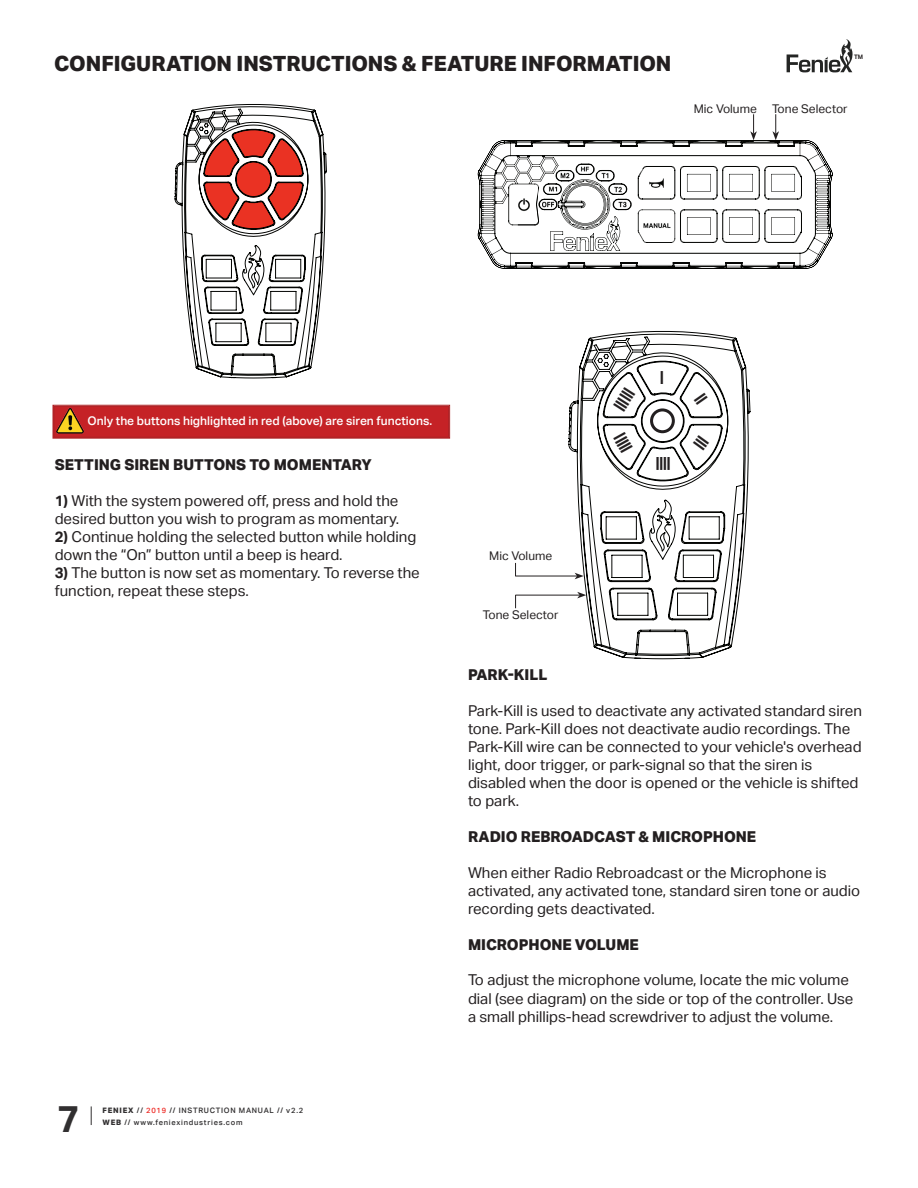
<style>
.page{position:relative;width:918px;height:1188px;background:#fff}
.page>*{position:absolute;margin:0;border:0;box-sizing:border-box;transform-origin:0 0}
.t1{font:700 37.5px "Aktiv Grotesk";color:#312f30}
.t2{font:800 21px "Aktiv Grotesk";color:#231f20}
.t3{font:500 18px "Aktiv Grotesk";color:#231f20}
.t4{font:15px/18px "Aktiv Grotesk";color:#231f20}
.t5{font:800 15px "Aktiv Grotesk";letter-spacing:-.005em;color:#231f20}
.t6{font:500 12px "Aktiv Grotesk";color:#fff}
.t7{font:12px "Aktiv Grotesk";color:#231f20}
.t8{font:500 7.5px "Aktiv Grotesk";letter-spacing:.1em;color:#312f30}
.t9{font:700 6.15px "Aktiv Grotesk";color:#231f20}
.s1{font-weight:700}
.s2{font-weight:800}
.s3{color:#ee2d28}
</style>
<div class="page">
<svg style="left:175px;top:104px;width:152px;height:274px"></svg>
<svg style="left:52px;top:405px;width:398px;height:34px;background:#c4262a"></svg>
<div style="left:54px;top:406px;width:395px;height:31px;border:1px solid #ae2326"></div>
<img style="left:55px;top:406px;width:32px;height:32px">
<svg style="left:478px;top:140px;width:355px;height:129px"></svg>
<img style="left:577px;top:165px;width:17px;height:9px">
<img style="left:641px;top:169px;width:32px;height:28px">
<img style="left:544px;top:184px;width:17px;height:10px">
<img style="left:557px;top:171px;width:17px;height:9px">
<img style="left:637px;top:209px;width:39px;height:34px">
<img style="left:540px;top:200px;width:17px;height:9px">
<img style="left:509px;top:183px;width:30px;height:43px">
<img style="left:518px;top:197px;width:21px;height:28px">
<img style="left:596px;top:171px;width:17px;height:9px">
<img style="left:609px;top:185px;width:17px;height:9px">
<img style="left:614px;top:200px;width:17px;height:9px">
<hr style="left:515px;top:595px;width:65px;height:1px;background:#231f20">
<svg style="left:568px;top:331px;width:183px;height:328px"></svg>
<hr style="left:515px;top:576px;width:62px;height:1px;background:#231f20">
<svg style="left:575px;top:573px;width:9px;height:6px"></svg>
<div style="left:650px;top:408px;width:25px;height:25px;border:3px solid #231f20;border-radius:50%"></div>
<svg style="left:504px;top:114px;width:303px;height:27px"></svg>
<svg style="left:515px;top:563px;width:1px;height:13px"></svg>
<svg style="left:515px;top:596px;width:1px;height:12px"></svg>
<svg style="left:91px;top:1106px;width:1px;height:19px"></svg>
<svg style="left:787px;top:39px;width:66px;height:33px"></svg>
<svg style="left:694px;top:393px;width:14px;height:12px"></svg>
<svg style="left:693px;top:435px;width:16px;height:15px"></svg>
<h2 class="t2" style="left:54px;top:50px;width:619px">CONFIGURATION INSTRUCTIONS &amp; FEATURE INFORMATION</h2>
<p class="t9" style="left:854px;top:53px;width:11px">TM</p>
<p class="t7" style="left:694px;top:102px;width:65px">Mic Volume</p>
<p class="t7" style="left:772px;top:102px;width:77px">Tone Selector</p>
<p class="t6" style="left:88px;top:414px;width:346px">Only the buttons highlighted in red (above) are siren functions.</p>
<p class="t5" style="left:55px;top:455px;width:319px">SETTING SIREN BUTTONS TO MOMENTARY</p>
<p class="t4" style="left:55px;top:491px;width:346px"><span class="s1">1)</span> With the system powered off, press and hold the desired button you wish to program as momentary.</p>
<p class="t4" style="left:55px;top:527px;width:363px"><span class="s1">2)</span> Continue holding the selected button while holding down the “On” button until a beep is heard.</p>
<p class="t4" style="left:55px;top:563px;width:367px"><span class="s1">3)</span> The button is now set as momentary. To reverse the function, repeat these steps.</p>
<p class="t7" style="left:489px;top:549px;width:65px">Mic Volume</p>
<p class="t7" style="left:483px;top:608px;width:77px">Tone Selector</p>
<p class="t3" style="left:610px;top:403px;width:25px;rotate:-57deg">IIIIII</p>
<p class="t3" style="left:619px;top:456px;width:21px;rotate:-119deg">IIIII</p>
<p class="t3" style="left:659px;top:367px;width:6px">I</p>
<p class="t3" style="left:671px;top:474px;width:17px;rotate:-180deg">IIII</p>
<h1 class="t1" style="left:58px;top:1097px;width:24px">7</h1>
<p class="t8" style="left:103px;top:1106px;width:202px"><span class="s2">FENIEX</span> // <span class="s3">2019</span> // INSTRUCTION MANUAL // v2.2</p>
<p class="t8" style="left:103px;top:1118px;width:141px"><span class="s2">WEB</span> // www.feniexindustries.com</p>
<p class="t5" style="left:468px;top:665px;width:81px">PARK-KILL</p>
<p class="t4" style="left:468px;top:701px;width:395px">Park-Kill is used to deactivate any activated standard siren tone. Park-Kill does not deactivate audio recordings. The Park-Kill wire can be connected to your vehicle's overhead light, door trigger, or park-signal so that the siren is disabled when the door is opened or the vehicle is shifted to park.</p>
<p class="t5" style="left:468px;top:827px;width:290px">RADIO REBROADCAST &amp; MICROPHONE</p>
<p class="t4" style="left:468px;top:863px;width:394px">When either Radio Rebroadcast or the Microphone is activated, any activated tone, standard siren tone or audio recording gets deactivated.</p>
<p class="t5" style="left:468px;top:935px;width:172px">MICROPHONE VOLUME</p>
<p class="t4" style="left:468px;top:971px;width:387px">To adjust the microphone volume, locate the mic volume dial (see diagram) on the side or top of the controller. Use a small phillips-head screwdriver to adjust the volume.</p>
</div>
